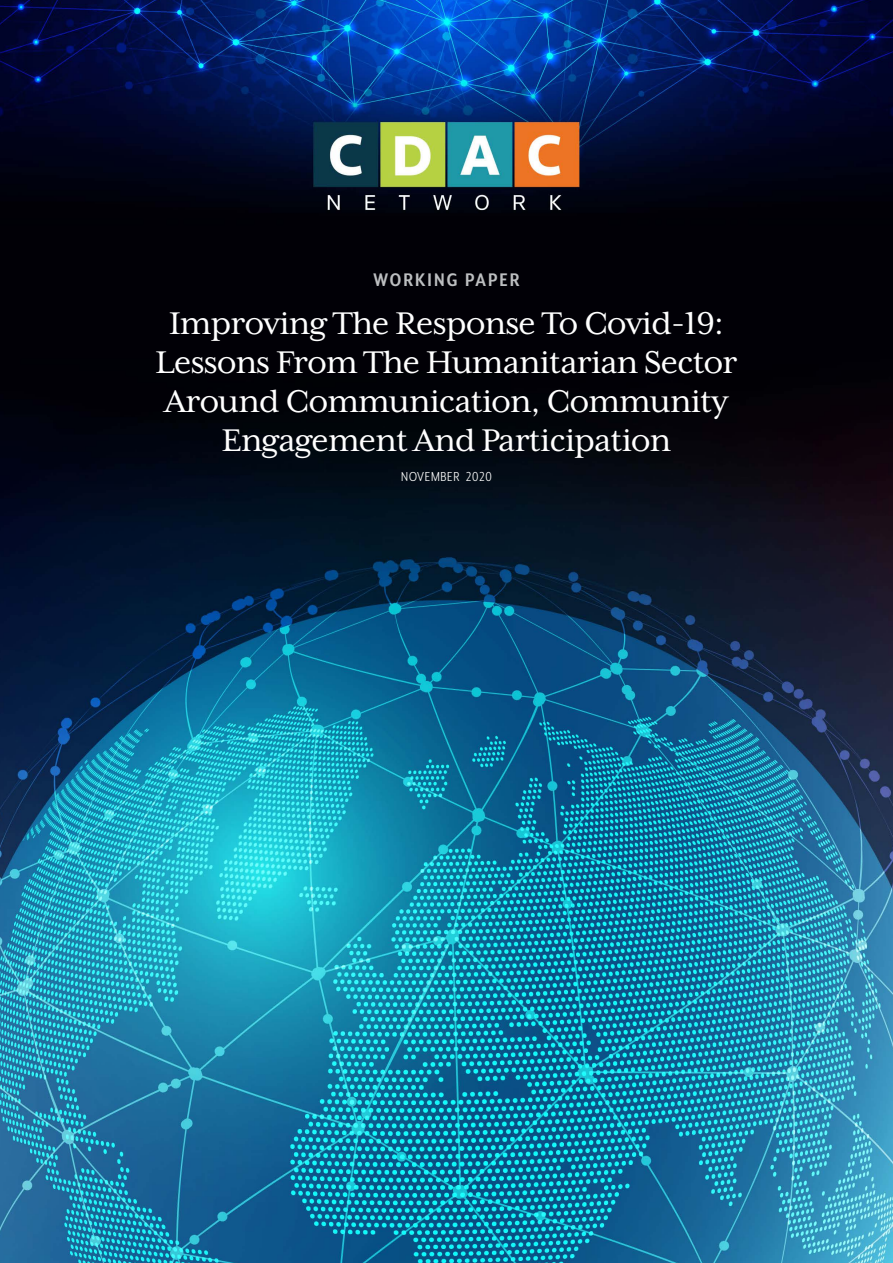
<style>
.page{position:relative;width:893px;height:1263px;background:#fff}
.page>*{position:absolute;margin:0;border:0;box-sizing:border-box;transform-origin:0 0}
.t1{font:36px/39px "Mrs Eaves XL Serif OT";letter-spacing:-.02em;color:#fff;text-align:center}
.t2{font:700 21px "Mr Eaves XL Mod Nar OT";letter-spacing:.1em;color:#bcbec0}
.t3{font:15px "Mr Eaves XL Mod Nar OT";letter-spacing:.05em;color:#fff}
</style>
<div class="page">
<img style="left:0;top:0;width:893px;height:1263px">
<p class="t2" style="left:373px;top:269px;width:148px">WORKING PAPER</p>
<p class="t1" style="left:155px;top:303px;width:584px">Improving The Response To Covid-19:<br>Lessons From The Humanitarian Sector Around Communication, Community Engagement And Participation</p>
<p class="t3" style="left:401px;top:469px;width:92px">NOVEMBER 2020</p>
</div>
